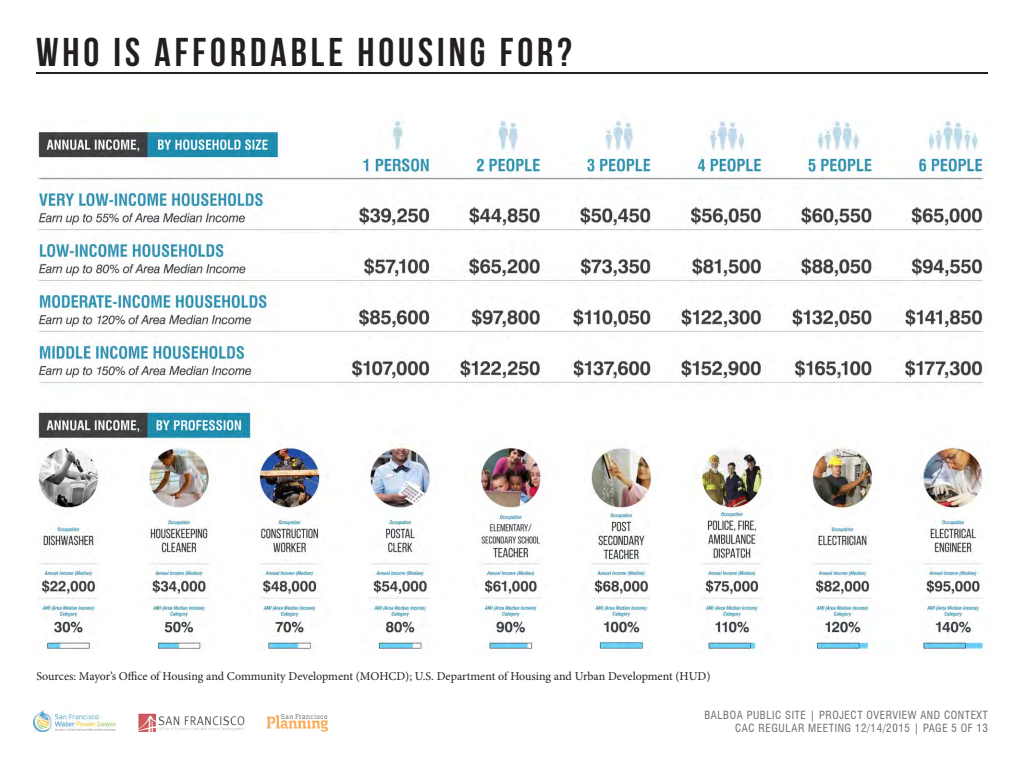
<style>
.page{position:relative;width:1024px;height:768px;background:#fff}
.page>*{position:absolute;margin:0;border:0;box-sizing:border-box;transform-origin:0 0}
.t1{font:700 40px "Bebas Neue";letter-spacing:.1em;color:#231f20}
.t2{font:12px "Minion Pro";letter-spacing:-.005em;color:#231f20}
.t3{font:condensed 11px/13.2px "Swiss 721 BT";letter-spacing:.05em;color:#6c6d70;text-align:right}
</style>
<div class="page">
<img style="left:33px;top:711px;width:295px;height:21px">
<hr style="left:36px;top:72px;width:952px;height:1px;background:#231f20">
<img style="left:37px;top:120px;width:951px;height:537px">
<p class="t1" style="left:36px;top:30px;width:537px">WHO IS AFFORDABLE HOUSING FOR?</p>
<p class="t2" style="left:36px;top:668px;width:676px">Sources: Mayor’s Office of Housing and Community Development (MOHCD); U.S. Department of Housing and Urban Development (HUD)</p>
<p class="t3" style="left:704px;top:708px;width:285px">BALBOA PUBLIC SITE | PROJECT OVERVIEW AND CONTEXT<br>CAC REGULAR MEETING 12/14/2015 | PAGE 5 OF 13</p>
</div>
